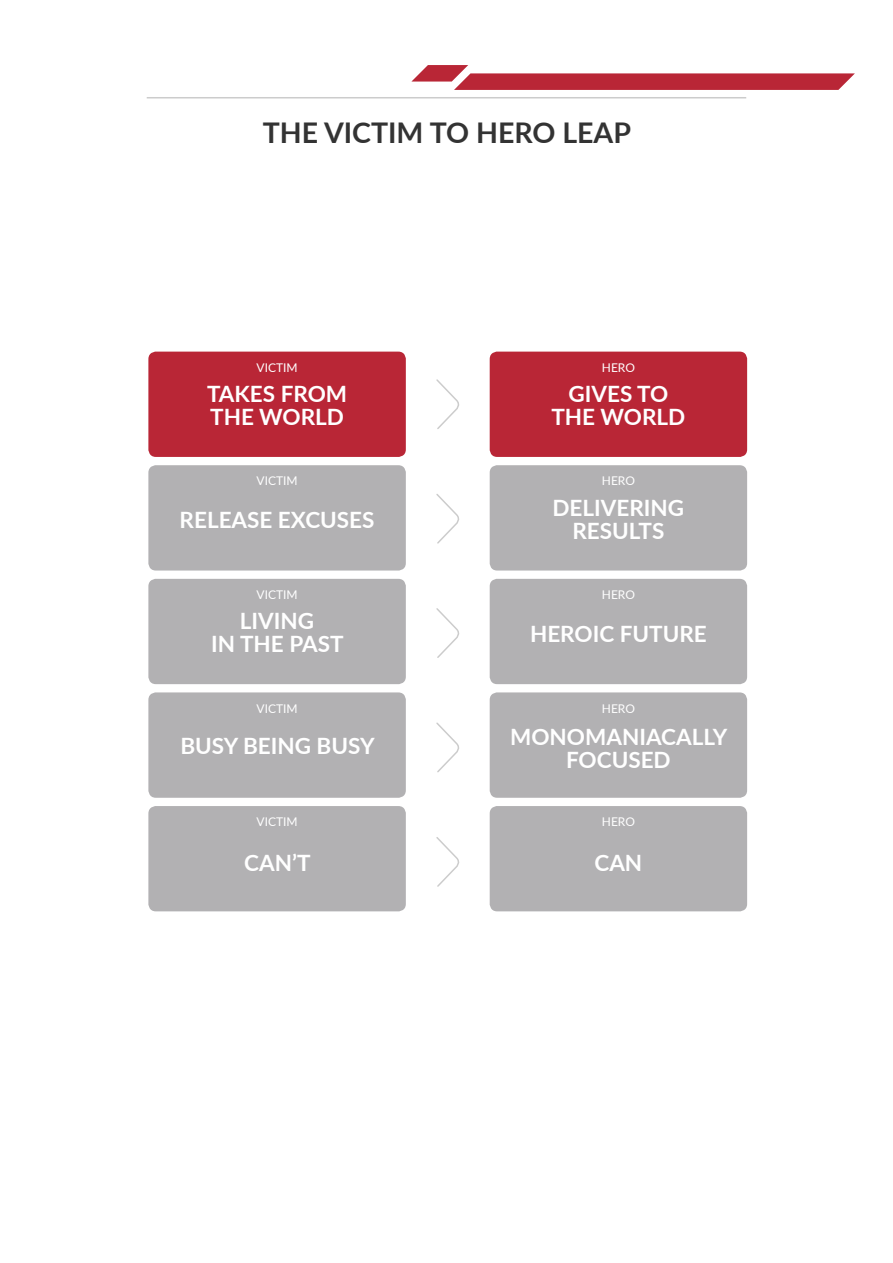
<style>
.page{position:relative;width:893px;height:1263px;background:#fff}
.page>*{position:absolute;margin:0;border:0;box-sizing:border-box;transform-origin:0 0}
.t1{font:700 28.5px "Lato";color:#333}
.t2{font:700 22.5px/22.5px "Lato";color:#fff;text-align:center}
.t3{font:12px "Lato";color:#fff}
</style>
<div class="page">
<svg style="left:411px;top:65px;width:444px;height:25px"></svg>
<hr style="left:147px;top:97px;width:599px;height:1px;background:#ccc">
<div style="left:148px;top:352px;width:258px;height:105px;background:#b92636;border-radius:8px"></div>
<div style="left:490px;top:352px;width:257px;height:105px;background:#b92636;border-radius:8px"></div>
<div style="left:148px;top:579px;width:258px;height:105px;background:#b2b1b3;border-radius:8px"></div>
<div style="left:490px;top:579px;width:257px;height:105px;background:#b2b1b3;border-radius:8px"></div>
<div style="left:148px;top:465px;width:258px;height:105px;background:#b2b1b3;border-radius:8px"></div>
<div style="left:490px;top:465px;width:257px;height:105px;background:#b2b1b3;border-radius:8px"></div>
<div style="left:148px;top:692px;width:258px;height:106px;background:#b2b1b3;border-radius:8px"></div>
<div style="left:490px;top:692px;width:257px;height:106px;background:#b2b1b3;border-radius:8px"></div>
<div style="left:148px;top:806px;width:258px;height:105px;background:#b2b1b3;border-radius:8px"></div>
<div style="left:490px;top:806px;width:257px;height:105px;background:#b2b1b3;border-radius:8px"></div>
<svg style="left:436px;top:379px;width:23px;height:50px"></svg>
<svg style="left:436px;top:494px;width:24px;height:50px"></svg>
<svg style="left:436px;top:608px;width:24px;height:50px"></svg>
<svg style="left:436px;top:722px;width:23px;height:51px"></svg>
<svg style="left:436px;top:837px;width:24px;height:50px"></svg>
<p class="t1" style="left:263px;top:112px;width:370px">THE VICTIM TO HERO LEAP</p>
<p class="t3" style="left:257px;top:359px;width:43px">VICTIM</p>
<p class="t3" style="left:602px;top:359px;width:35px">HERO</p>
<p class="t2" style="left:207px;top:382px;width:142px">TAKES FROM</p>
<p class="t2" style="left:210px;top:404px;width:135px">THE WORLD</p>
<p class="t2" style="left:568px;top:382px;width:101px">GIVES TO</p>
<p class="t2" style="left:551px;top:404px;width:135px">THE WORLD</p>
<p class="t3" style="left:257px;top:472px;width:43px">VICTIM</p>
<p class="t3" style="left:602px;top:472px;width:35px">HERO</p>
<p class="t2" style="left:180px;top:507px;width:196px">RELEASE EXCUSES</p>
<p class="t2" style="left:552px;top:496px;width:133px">DELIVERING</p>
<p class="t2" style="left:572px;top:518px;width:93px">RESULTS</p>
<p class="t3" style="left:257px;top:586px;width:43px">VICTIM</p>
<p class="t3" style="left:602px;top:586px;width:35px">HERO</p>
<p class="t2" style="left:240px;top:609px;width:76px">LIVING</p>
<p class="t2" style="left:211px;top:631px;width:134px">IN THE PAST</p>
<p class="t2" style="left:530px;top:622px;width:178px">HEROIC FUTURE</p>
<p class="t3" style="left:257px;top:700px;width:43px">VICTIM</p>
<p class="t3" style="left:602px;top:700px;width:35px">HERO</p>
<p class="t2" style="left:180px;top:734px;width:196px">BUSY BEING BUSY</p>
<p class="t2" style="left:510px;top:725px;width:219px">MONOMANIACALLY<br>FOCUSED</p>
<p class="t3" style="left:257px;top:813px;width:43px">VICTIM</p>
<p class="t3" style="left:602px;top:813px;width:35px">HERO</p>
<p class="t2" style="left:244px;top:850px;width:68px">CAN’T</p>
<p class="t2" style="left:594px;top:850px;width:49px">CAN</p>
</div>
